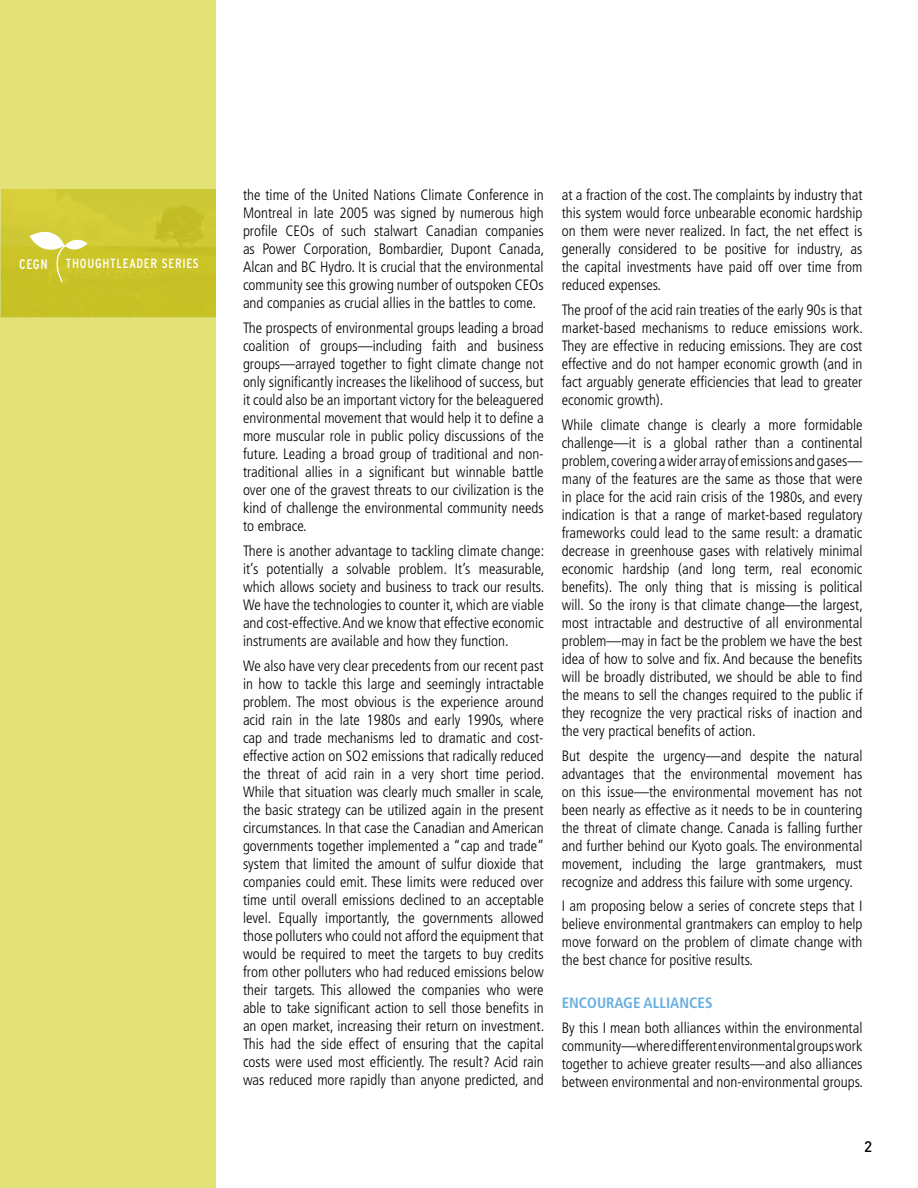
<style>
.page{position:relative;width:918px;height:1188px;background:#fff}
.page>*{position:absolute;margin:0;border:0;box-sizing:border-box;transform-origin:0 0}
.t1{font:500 15.15px "DIN";color:#000}
.t2{font:300 condensed 15px/18px "Frutiger";color:#000;text-align:justify}
.t3{font:700 condensed 15px "Frutiger";color:#68aee0}
.t4{font:condensed 13.8px "Interstate";color:#fff}
.t5{font:condensed 13.35px "Interstate";letter-spacing:.05em;color:#fff}
</style>
<div class="page">
<div style="left:0;top:0;width:216px;height:1187px;background:#e2e277"></div>
<img style="left:0;top:190px;width:216px;height:127px">
<svg style="left:30px;top:223px;width:58px;height:60px"></svg>
<p class="t4" style="left:19px;top:256px;width:15px">CEGN</p>
<p class="t5" style="left:66px;top:256px;width:133px">THOUGHTLEADER SERIES</p>
<p class="t2" style="left:243px;top:186px;width:303px">the time of the United Nations Climate Conference in Montreal in late 2005 was signed by numerous high profile CEOs of such stalwart Canadian companies as Power Corporation, Bombardier, Dupont Canada, Alcan and BC Hydro. It is crucial that the environmental community see this growing number of outspoken CEOs and companies as crucial allies in the battles to come.</p>
<p class="t2" style="left:243px;top:319px;width:302px">The prospects of environmental groups leading a broad coalition of groups—including faith and business groups—arrayed together to fight climate change not only significantly increases the likelihood of success, but it could also be an important victory for the beleaguered environmental movement that would help it to define a more muscular role in public policy discussions of the future. Leading a broad group of traditional and non&shy;traditional allies in a significant but winnable battle over one of the gravest threats to our civilization is the kind of challenge the environmental community needs to embrace.</p>
<p class="t2" style="left:243px;top:542px;width:303px">There is another advantage to tackling climate change: it’s potentially a solvable problem. It’s measurable, which allows society and business to track our results.<br>We have the technologies to counter it, which are viable and cost-effective. And we know that effective economic instruments are available and how they function.</p>
<p class="t2" style="left:243px;top:657px;width:303px">We also have very clear precedents from our recent past in how to tackle this large and seemingly intractable problem. The most obvious is the experience around acid rain in the late 1980s and early 1990s, where cap and trade mechanisms led to dramatic and cost&shy;effective action on SO2 emissions that radically reduced the threat of acid rain in a very short time period.<br>While that situation was clearly much smaller in scale, the basic strategy can be utilized again in the present circumstances. In that case the Canadian and American governments together implemented a “cap and trade” system that limited the amount of sulfur dioxide that companies could emit. These limits were reduced over time until overall emissions declined to an acceptable level. Equally importantly, the governments allowed those polluters who could not afford the equipment that would be required to meet the targets to buy credits from other polluters who had reduced emissions below their targets. This allowed the companies who were able to take significant action to sell those benefits in an open market, increasing their return on investment.<br>This had the side effect of ensuring that the capital costs were used most efficiently. The result? Acid rain was reduced more rapidly than anyone predicted, and</p>
<p class="t2" style="left:562px;top:186px;width:302px">at a fraction of the cost. The complaints by industry that this system would force unbearable economic hardship on them were never realized. In fact, the net effect is generally considered to be positive for industry, as the capital investments have paid off over time from reduced expenses.</p>
<p class="t2" style="left:562px;top:301px;width:303px">The proof of the acid rain treaties of the early 90s is that market-based mechanisms to reduce emissions work.<br>They are effective in reducing emissions. They are cost effective and do not hamper economic growth (and in fact arguably generate efficiencies that lead to greater economic growth).</p>
<p class="t2" style="left:562px;top:416px;width:303px">While climate change is clearly a more formidable challenge—it is a global rather than a continental problem, covering a wider array of emissions and gases— many of the features are the same as those that were in place for the acid rain crisis of the 1980s, and every indication is that a range of market-based regulatory frameworks could lead to the same result: a dramatic decrease in greenhouse gases with relatively minimal economic hardship (and long term, real economic benefits). The only thing that is missing is political will. So the irony is that climate change—the largest, most intractable and destructive of all environmental problem—may in fact be the problem we have the best idea of how to solve and fix. And because the benefits will be broadly distributed, we should be able to find the means to sell the changes required to the public if they recognize the very practical risks of inaction and the very practical benefits of action.</p>
<p class="t2" style="left:562px;top:747px;width:302px">But despite the urgency—and despite the natural advantages that the environmental movement has on this issue—the environmental movement has not been nearly as effective as it needs to be in countering the threat of climate change. Canada is falling further and further behind our Kyoto goals. The environmental movement, including the large grantmakers, must recognize and address this failure with some urgency.</p>
<p class="t2" style="left:562px;top:897px;width:302px">I am proposing below a series of concrete steps that I believe environmental grantmakers can employ to help move forward on the problem of climate change with the best chance for positive results.</p>
<p class="t3" style="left:562px;top:994px;width:152px">ENCOURAGE ALLIANCES</p>
<p class="t2" style="left:562px;top:1019px;width:303px">By this I mean both alliances within the environmental community—where different environmental groups work together to achieve greater results—and also alliances between environmental and non-environmental groups.</p>
<p class="t1" style="left:864px;top:1136px;width:10px">2</p>
</div>
